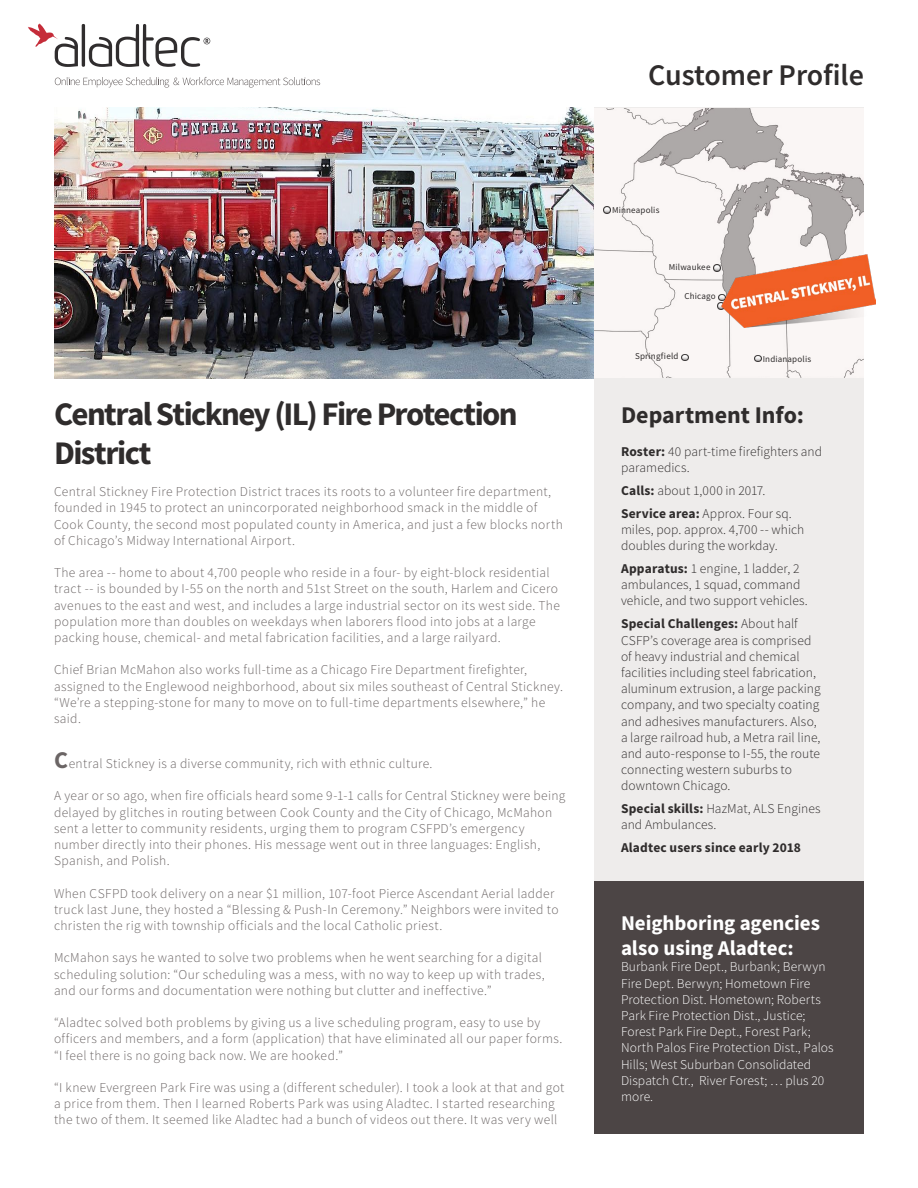
<style>
.page{position:relative;width:918px;height:1188px;background:#fff}
.page>*{position:absolute;margin:0;border:0;box-sizing:border-box;transform-origin:0 0}
.t1{font:700 33px/39.6px "Source Sans Pro";letter-spacing:-.05em;color:#2f2c2c}
.t2{font:600 30px "Source Sans Pro";color:#2f2c2c}
.Body_Copy{font:700 24px "Source Sans Pro";color:#2f2c2c}
.Body_Copy-2{font:700 21px/25.2px "Source Sans Pro";color:#fff}
.Body_Copy-3{font:300 13.5px/16.2px "Source Sans Pro";letter-spacing:.025em;color:#6b6565}
.Body_Copy-4{font:300 13.5px/16.2px "Source Sans Pro";letter-spacing:.005em;color:#2f2c2c}
.Body_Copy-5{font:300 13.5px/16.2px "Source Sans Pro";letter-spacing:.005em;color:#fff}
.Body_Copy-6{font:700 13.5px "Source Sans Pro";letter-spacing:.01em;color:#2f2c2c}
.t3{font:9px "Source Sans Pro";letter-spacing:.02em;color:#2f2c2c}
.s1{font-weight:700}
.s2{font-weight:700;font-size:24px}
</style>
<div class="page">
<svg style="left:55px;top:77px;width:265px;height:11px"></svg>
<svg style="left:28px;top:23px;width:182px;height:44px"></svg>
<img style="left:54px;top:108px;width:540px;height:270px">
<svg style="left:594px;top:108px;width:270px;height:270px;fill:#faf6f5"></svg>
<div style="left:594px;top:378px;width:270px;height:503px;background:#eeeceb"></div>
<div style="left:594px;top:881px;width:270px;height:253px;background:#4c4545"></div>
<svg style="left:754px;top:355px;width:7px;height:7px"></svg>
<svg style="left:682px;top:354px;width:6px;height:7px"></svg>
<svg style="left:714px;top:264px;width:6px;height:7px"></svg>
<svg style="left:718px;top:294px;width:3px;height:16px"></svg>
<svg style="left:603px;top:207px;width:7px;height:6px"></svg>
<img style="left:721px;top:254px;width:155px;height:74px">
<h2 class="t2" style="left:648px;top:55px;width:217px">Customer Profile</h2>
<p class="t3" style="left:612px;top:204px;width:49px">Minneapolis</p>
<p class="t3" style="left:669px;top:261px;width:43px">Milwaukee</p>
<p class="t3" style="left:684px;top:291px;width:33px">Chicago</p>
<p class="t3" style="left:635px;top:351px;width:45px">Springfield</p>
<p class="t3" style="left:763px;top:353px;width:50px">Indianapolis</p>
<p class="t1" style="left:54px;top:393px;width:465px">Central Stickney (IL) Fire Protection<br>District</p>
<p class="Body_Copy" style="left:621px;top:399px;width:184px">Department Info:</p>
<p class="Body_Copy-4" style="left:621px;top:443px;width:203px"><span class="s1">Roster:</span> 40 part-time firefighters and paramedics.</p>
<p class="Body_Copy-4" style="left:621px;top:482px;width:146px"><span class="s1">Calls:</span> about 1,000 in 2017.</p>
<p class="Body_Copy-4" style="left:621px;top:505px;width:185px"><span class="s1">Service area:</span> Approx. Four sq. miles, pop. approx. 4,700 -- which doubles during the workday.</p>
<p class="Body_Copy-4" style="left:621px;top:560px;width:188px"><span class="s1">Apparatus:</span> 1 engine, 1 ladder, 2 ambulances, 1 squad, command vehicle, and two support vehicles.</p>
<p class="Body_Copy-4" style="left:621px;top:616px;width:201px"><span class="s1">Special Challenges:</span> About half CSFP’s coverage area is comprised of heavy industrial and chemical facilities including steel fabrication, aluminum extrusion, a large packing company, and two specialty coating and adhesives manufacturers. Also, a large railroad hub, a Metra rail line, and auto-response to I-55, the route connecting western suburbs to downtown Chicago.</p>
<p class="Body_Copy-4" style="left:621px;top:801px;width:201px"><span class="s1">Special skills:</span> HazMat, ALS Engines and Ambulances.</p>
<p class="Body_Copy-6" style="left:621px;top:839px;width:182px">Aladtec users since early 2018</p>
<p class="Body_Copy-3" style="left:54px;top:484px;width:510px">Central Stickney Fire Protection District traces its roots to a volunteer fire department, founded in 1945 to protect an unincorporated neighborhood smack in the middle of Cook County, the second most populated county in America, and just a few blocks north of Chicago’s Midway International Airport.</p>
<p class="Body_Copy-3" style="left:54px;top:565px;width:508px">The area -- home to about 4,700 people who reside in a four- by eight-block residential tract -- is bounded by I-55 on the north and 51st Street on the south, Harlem and Cicero avenues to the east and west, and includes a large industrial sector on its west side. The population more than doubles on weekdays when laborers flood into jobs at a large packing house, chemical- and metal fabrication facilities, and a large railyard.</p>
<p class="Body_Copy-3" style="left:54px;top:662px;width:511px">Chief Brian McMahon also works full-time as a Chicago Fire Department firefighter, assigned to the Englewood neighborhood, about six miles southeast of Central Stickney. “We’re a stepping-stone for many to move on to full-time departments elsewhere,” he said.</p>
<p class="Body_Copy-3" style="left:54px;top:755px;width:380px"><span class="s2">C</span>entral Stickney is a diverse community, rich with ethnic culture.</p>
<p class="Body_Copy-3" style="left:54px;top:788px;width:513px">A year or so ago, when fire officials heard some 9-1-1 calls for Central Stickney were being delayed by glitches in routing between Cook County and the City of Chicago, McMahon sent a letter to community residents, urging them to program CSFPD’s emergency number directly into their phones. His message went out in three languages: English, Spanish, and Polish.</p>
<p class="Body_Copy-3" style="left:54px;top:885px;width:506px">When CSFPD took delivery on a near $1 million, 107-foot Pierce Ascendant Aerial ladder truck last June, they hosted a “Blessing &amp; Push-In Ceremony.” Neighbors were invited to christen the rig with township officials and the local Catholic priest.</p>
<p class="Body_Copy-3" style="left:54px;top:950px;width:492px">McMahon says he wanted to solve two problems when he went searching for a digital scheduling solution: “Our scheduling was a mess, with no way to keep up with trades, and our forms and documentation were nothing but clutter and ineffective.”</p>
<p class="Body_Copy-3" style="left:54px;top:1015px;width:510px">“Aladtec solved both problems by giving us a live scheduling program, easy to use by officers and members, and a form (application) that have eliminated all our paper forms.</p>
<p class="Body_Copy-3" style="left:54px;top:1047px;width:290px">“I feel there is no going back now. We are hooked.”</p>
<p class="Body_Copy-3" style="left:54px;top:1079px;width:512px">“I knew Evergreen Park Fire was using a (different scheduler). I took a look at that and got a price from them. Then I learned Roberts Park was using Aladtec. I started researching the two of them. It seemed like Aladtec had a bunch of videos out there. It was very well</p>
<p class="Body_Copy-2" style="left:621px;top:910px;width:201px">Neighboring agencies also using Aladtec:</p>
<p class="Body_Copy-5" style="left:621px;top:959px;width:214px">Burbank Fire Dept., Burbank; Berwyn Fire Dept. Berwyn; Hometown Fire Protection Dist. Hometown; Roberts Park Fire Protection Dist., Justice; Forest Park Fire Dept., Forest Park; North Palos Fire Protection Dist., Palos Hills; West Suburban Consolidated Dispatch Ctr., River Forest; … plus 20 more.</p>
</div>
